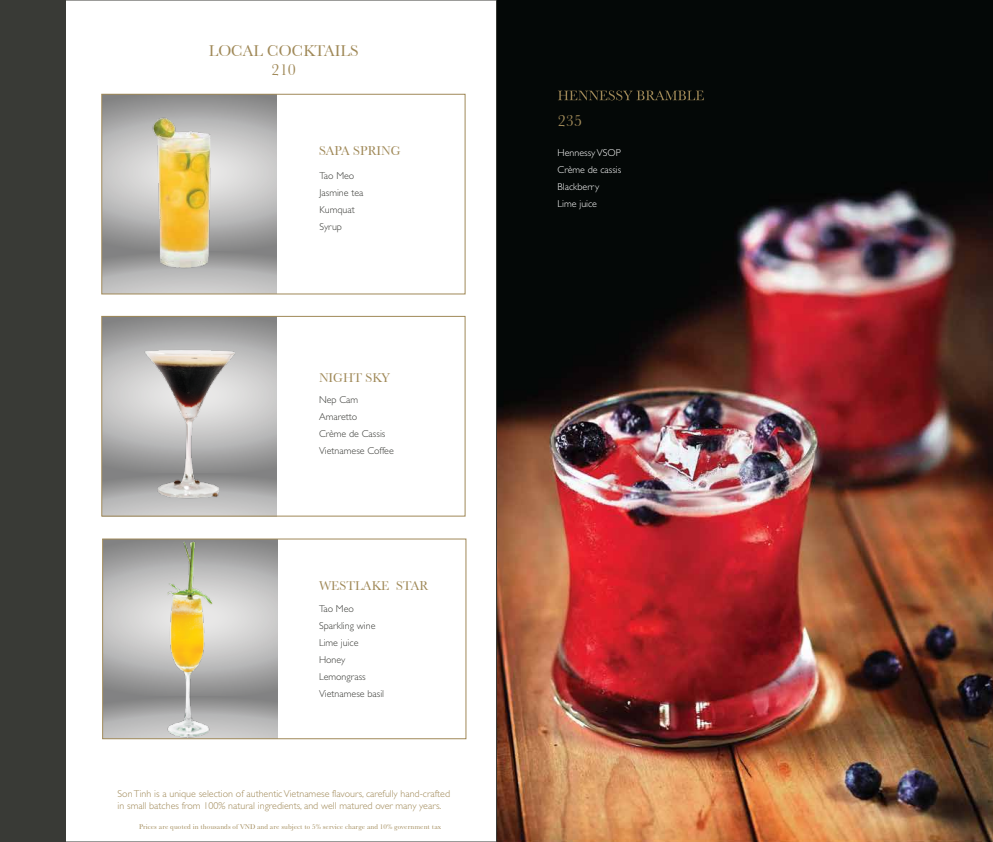
<style>
.page{position:relative;width:993px;height:842px;background:#fff}
.page>*{position:absolute;margin:0;border:0;box-sizing:border-box;transform-origin:0 0}
.t1{font:16px "Baskerville No 2 BT";color:#a08958}
.t2{font:13px "Baskerville No 2 BT";color:#a08958}
.t3{font:300 10px/12px "Gill Sans";color:#a08958}
.t4{font:300 10px/17px "Gill Sans";color:#393a36}
.t5{font:300 10px/17px "Gill Sans";color:#fff}
.t6{font:7px "Baskerville No 2 BT";color:#a08958}
</style>
<div class="page">
<img style="left:497px;top:0;width:495px;height:842px">
<div style="left:0;top:0;width:65px;height:842px;background:#393a36"></div>
<svg style="left:557px;top:90px;width:146px;height:10px"></svg>
<svg style="left:104px;top:541px;width:173px;height:155px;background:#b2b2b2"></svg>
<div style="left:103px;top:696px;width:174px;height:43px;background:linear-gradient(to bottom,#7f7f80,#d4d3d3)"></div>
<div style="left:102px;top:539px;width:364px;height:200px;border:1px solid #a08958"></div>
<svg style="left:103px;top:96px;width:173px;height:155px;background:#b2b2b2"></svg>
<div style="left:103px;top:251px;width:173px;height:42px;background:linear-gradient(to bottom,#7f7f80,#d4d4d4)"></div>
<svg style="left:103px;top:318px;width:173px;height:156px;background:#afafaf"></svg>
<div style="left:103px;top:474px;width:173px;height:42px;background:linear-gradient(to bottom,#7e7f7f,#d5d5d4)"></div>
<div style="left:101px;top:94px;width:364px;height:200px;border:1px solid #a08958"></div>
<div style="left:101px;top:316px;width:364px;height:200px;border:1px solid #a08958"></div>
<img style="left:134px;top:100px;width:100px;height:179px">
<img style="left:130px;top:538px;width:114px;height:202px">
<img style="left:132px;top:323px;width:113px;height:185px">
<h1 class="t1" style="left:209px;top:40px;width:151px">LOCAL COCKTAILS</h1>
<h1 class="t1" style="left:271px;top:59px;width:26px">210</h1>
<h2 class="t2" style="left:319px;top:143px;width:83px">SAPA SPRING</h2>
<p class="t4" style="left:319px;top:167px;width:46px">Tao Meo<br>Jasmine tea<br>Kumquat<br>Syrup</p>
<h2 class="t2" style="left:319px;top:369px;width:73px">NIGHT SKY</h2>
<p class="t4" style="left:319px;top:392px;width:76px">Nep Cam<br>Amaretto<br>Crème de Cassis<br>Vietnamese Coffee</p>
<h2 class="t2" style="left:319px;top:577px;width:111px">WESTLAKE STAR</h2>
<p class="t4" style="left:319px;top:600px;width:67px">Tao Meo<br>Sparkling wine<br>Lime juice<br>Honey<br>Lemongrass<br>Vietnamese basil</p>
<p class="t3" style="left:117px;top:788px;width:334px">Son Tinh is a unique selection of authentic Vietnamese flavours, carefully hand-crafted in small batches from 100% natural ingredients, and well matured over many years.</p>
<p class="t6" style="left:139px;top:822px;width:304px">Prices are quoted in thousands of VND and are subject to 5% service charge and 10% government tax</p>
<h1 class="t1" style="left:557px;top:111px;width:26px">235</h1>
<p class="t5" style="left:557px;top:144px;width:65px">Hennessy VSOP<br>Crème de cassis<br>Blackberry<br>Lime juice</p>
</div>
